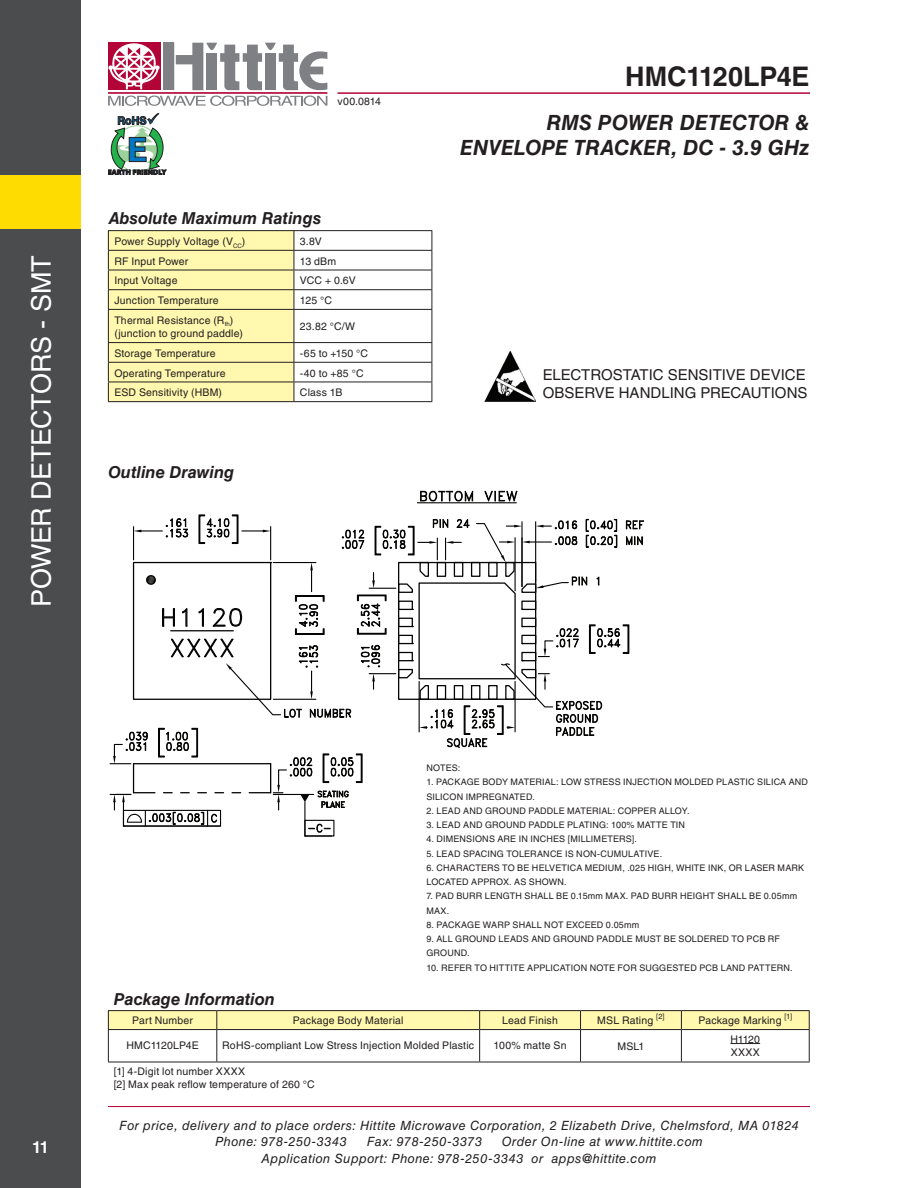
<style>
.page{position:relative;width:918px;height:1188px;background:#fff}
.page>*{position:absolute;margin:0;border:0;box-sizing:border-box;transform-origin:0 0}
.t1{font:27px "Helvetica LT Std";letter-spacing:-.015em;color:#fff}
.t2{font:700 27px "Helvetica LT Std";letter-spacing:-.005em;color:#231f20}
.t3{font:italic 700 21px/25.2px "Helvetica LT Std";letter-spacing:-.005em;color:#231f20;text-align:right}
.t4{font:italic 700 16.5px "Helvetica LT Std";color:#231f20}
.t5{font:700 16.5px "Helvetica LT Std";color:#fff}
.t6{font:15px/18px "Helvetica LT Std";letter-spacing:-.005em;color:#231f20}
.t7{font:italic 12.75px/16.5px "Helvetica LT Std";letter-spacing:.035em;color:#231f20}
.t8{font:10.5px/13.5px "Helvetica LT Std";letter-spacing:.015em;color:#231f20}
.t9{font:9px/14.2px "Helvetica LT Std";letter-spacing:.015em;color:#231f20}
</style>
<div class="page">
<hr style="left:108px;top:1106px;width:702px;height:1px;background:#b30437">
<hr style="left:338px;top:92px;width:472px;height:2px;background:#b30437">
<div style="left:163px;top:43px;width:11px;height:47px;background:#7e8083"></div>
<div style="left:108px;top:43px;width:52px;height:47px;background:#b30437"></div>
<hr style="left:108px;top:92px;width:219px;height:2px;background:#b30437">
<svg style="left:176px;top:43px;width:151px;height:47px"></svg>
<svg style="left:108px;top:96px;width:219px;height:10px"></svg>
<svg style="left:108px;top:43px;width:52px;height:46px"></svg>
<svg style="left:108px;top:113px;width:58px;height:62px"></svg>
<div style="left:0;top:0;width:81px;height:1188px;background:#4b4c4d"></div>
<div style="left:0;top:175px;width:81px;height:54px;background:#ffdc01"></div>
<hr style="left:108px;top:1010px;width:109px;height:1px;background:#231f20">
<hr style="left:217px;top:1010px;width:263px;height:1px;background:#231f20">
<hr style="left:480px;top:1010px;width:101px;height:1px;background:#231f20">
<hr style="left:581px;top:1010px;width:100px;height:1px;background:#231f20">
<hr style="left:681px;top:1010px;width:129px;height:1px;background:#231f20">
<svg style="left:108px;top:1011px;width:702px;height:18px;background:#faf4ab"></svg>
<hr style="left:108px;top:1029px;width:109px;height:1px;background:#231f20">
<hr style="left:108px;top:1030px;width:1px;height:32px;background:#231f20">
<hr style="left:217px;top:1029px;width:263px;height:1px;background:#231f20">
<hr style="left:216px;top:1030px;width:1px;height:32px;background:#231f20">
<hr style="left:480px;top:1029px;width:101px;height:1px;background:#231f20">
<hr style="left:479px;top:1030px;width:1px;height:32px;background:#231f20">
<hr style="left:581px;top:1029px;width:100px;height:1px;background:#231f20">
<hr style="left:580px;top:1030px;width:1px;height:32px;background:#231f20">
<hr style="left:681px;top:1029px;width:129px;height:1px;background:#231f20">
<hr style="left:681px;top:1030px;width:1px;height:32px;background:#231f20">
<hr style="left:809px;top:1030px;width:1px;height:32px;background:#231f20">
<hr style="left:108px;top:1062px;width:109px;height:1px;background:#231f20">
<hr style="left:217px;top:1062px;width:263px;height:1px;background:#231f20">
<hr style="left:480px;top:1062px;width:101px;height:1px;background:#231f20">
<hr style="left:581px;top:1062px;width:100px;height:1px;background:#231f20">
<hr style="left:681px;top:1062px;width:129px;height:1px;background:#231f20">
<svg style="left:731px;top:1043px;width:29px;height:1px"></svg>
<hr style="left:108px;top:230px;width:186px;height:1px;background:#231f20">
<hr style="left:294px;top:230px;width:138px;height:1px;background:#231f20">
<hr style="left:294px;top:250px;width:138px;height:1px;background:#231f20">
<hr style="left:294px;top:270px;width:138px;height:1px;background:#231f20">
<hr style="left:294px;top:289px;width:138px;height:1px;background:#231f20">
<svg style="left:432px;top:231px;width:1px;height:78px"></svg>
<hr style="left:294px;top:309px;width:138px;height:1px;background:#231f20">
<hr style="left:432px;top:310px;width:1px;height:32px;background:#231f20">
<hr style="left:294px;top:342px;width:138px;height:1px;background:#231f20">
<hr style="left:294px;top:362px;width:138px;height:1px;background:#231f20">
<hr style="left:294px;top:382px;width:138px;height:1px;background:#231f20">
<svg style="left:108px;top:231px;width:187px;height:170px;background:#f3eca6"></svg>
<svg style="left:432px;top:343px;width:1px;height:58px"></svg>
<hr style="left:108px;top:401px;width:186px;height:1px;background:#231f20">
<hr style="left:294px;top:401px;width:138px;height:1px;background:#231f20">
<svg style="left:420px;top:490px;width:54px;height:12px"></svg>
<svg style="left:483px;top:490px;width:35px;height:14px"></svg>
<hr style="left:417px;top:502px;width:99px;height:1px;background:#040503">
<svg style="left:110px;top:514px;width:534px;height:323px"></svg>
<hr style="left:171px;top:630px;width:62px;height:1px;background:#040503">
<img style="left:484px;top:350px;width:52px;height:52px">
<h1 class="t1" style="left:26px;top:607px;width:353px;rotate:-90deg">POWER DETECTORS - SMT</h1>
<p class="t8" style="left:338px;top:94px;width:45px">v00.0814</p>
<h3 class="t4" style="left:108px;top:208px;width:214px">Absolute Maximum Ratings</h3>
<p class="t8" style="left:114px;top:234px;width:133px">Power Supply Voltage (V<sub>cc</sub>)</p>
<p class="t8" style="left:300px;top:234px;width:23px">3.8V</p>
<p class="t8" style="left:114px;top:254px;width:76px">RF Input Power</p>
<p class="t8" style="left:300px;top:254px;width:38px">13 dBm</p>
<p class="t8" style="left:114px;top:274px;width:65px">Input Voltage</p>
<p class="t8" style="left:300px;top:274px;width:57px">VCC + 0.6V</p>
<p class="t8" style="left:114px;top:294px;width:106px">Junction Temperature</p>
<p class="t8" style="left:300px;top:294px;width:34px">125 °C</p>
<p class="t8" style="left:114px;top:313px;width:130px">Thermal Resistance (R<sub>th</sub>) (junction to ground paddle)</p>
<p class="t8" style="left:300px;top:320px;width:57px">23.82 °C/W</p>
<p class="t8" style="left:114px;top:346px;width:103px">Storage Temperature</p>
<p class="t8" style="left:300px;top:346px;width:70px">-65 to +150 °C</p>
<p class="t8" style="left:114px;top:366px;width:113px">Operating Temperature</p>
<p class="t8" style="left:300px;top:366px;width:65px">-40 to +85 °C</p>
<p class="t8" style="left:114px;top:386px;width:109px">ESD Sensitivity (HBM)</p>
<p class="t8" style="left:300px;top:386px;width:44px">Class 1B</p>
<h3 class="t4" style="left:108px;top:463px;width:128px">Outline Drawing</h3>
<h1 class="t2" style="left:625px;top:60px;width:186px">HMC1120LP4E</h1>
<h2 class="t3" style="left:460px;top:109px;width:351px">RMS POWER DETECTOR &amp;<br>ENVELOPE TRACKER, DC - 3.9 GHz</h2>
<h3 class="t6" style="left:543px;top:366px;width:266px">ELECTROSTATIC SENSITIVE DEVICE<br>OBSERVE HANDLING PRECAUTIONS</h3>
<h3 class="t5" style="left:32px;top:1138px;width:18px">11</h3>
<p class="t9" style="left:426px;top:761px;width:35px">NOTES:</p>
<p class="t9" style="left:426px;top:775px;width:383px">1. PACKAGE BODY MATERIAL: LOW STRESS INJECTION MOLDED PLASTIC SILICA AND<br>SILICON IMPREGNATED.</p>
<p class="t9" style="left:426px;top:804px;width:265px">2. LEAD AND GROUND PADDLE MATERIAL: COPPER ALLOY.</p>
<p class="t9" style="left:426px;top:818px;width:260px">3. LEAD AND GROUND PADDLE PLATING: 100% MATTE TIN</p>
<p class="t9" style="left:426px;top:832px;width:212px">4. DIMENSIONS ARE IN INCHES [MILLIMETERS].</p>
<p class="t9" style="left:426px;top:846px;width:237px">5. LEAD SPACING TOLERANCE IS NON-CUMULATIVE.</p>
<p class="t9" style="left:426px;top:861px;width:379px">6. CHARACTERS TO BE HELVETICA MEDIUM, .025 HIGH, WHITE INK, OR LASER MARK<br>LOCATED APPROX. AS SHOWN.</p>
<p class="t9" style="left:426px;top:889px;width:372px">7. PAD BURR LENGTH SHALL BE 0.15mm MAX. PAD BURR HEIGHT SHALL BE 0.05mm<br>MAX.</p>
<p class="t9" style="left:426px;top:918px;width:214px">8. PACKAGE WARP SHALL NOT EXCEED 0.05mm</p>
<p class="t9" style="left:426px;top:932px;width:355px">9. ALL GROUND LEADS AND GROUND PADDLE MUST BE SOLDERED TO PCB RF<br>GROUND.</p>
<p class="t9" style="left:426px;top:960px;width:368px">10. REFER TO HITTITE APPLICATION NOTE FOR SUGGESTED PCB LAND PATTERN.</p>
<h3 class="t4" style="left:114px;top:989px;width:163px">Package Information</h3>
<p class="t8" style="left:132px;top:1013px;width:62px">Part Number</p>
<p class="t8" style="left:293px;top:1013px;width:112px">Package Body Material</p>
<p class="t8" style="left:502px;top:1013px;width:57px">Lead Finish</p>
<p class="t8" style="left:597px;top:1013px;width:69px">MSL Rating <sup>[2]</sup></p>
<p class="t8" style="left:698px;top:1013px;width:95px">Package Marking <sup>[1]</sup></p>
<p class="t8" style="left:126px;top:1039px;width:74px">HMC1120LP4E</p>
<p class="t8" style="left:222px;top:1039px;width:254px">RoHS-compliant Low Stress Injection Molded Plastic</p>
<p class="t8" style="left:494px;top:1039px;width:74px">100% matte Sn</p>
<p class="t8" style="left:617px;top:1039px;width:29px">MSL1</p>
<p class="t8" style="left:731px;top:1032px;width:31px">H1120<br>XXXX</p>
<p class="t8" style="left:114px;top:1064px;width:203px">[1] 4-Digit lot number XXXX<br>[2] Max peak reflow temperature of 260 °C</p>
<h3 class="t7" style="left:215px;top:1117px;width:585px;text-indent:-96px">For price, delivery and to place orders: Hittite Microwave Corporation, 2 Elizabeth Drive, Chelmsford, MA 01824<br>Phone: 978-250-3343</h3>
<h3 class="t7" style="left:262px;top:1133px;width:443px;text-indent:240px">Order On-line at www.hittite.com<br>Application Support: Phone: 978-250-3343 or apps@hittite.com</h3>
<h3 class="t7" style="left:367px;top:1133px;width:117px">Fax: 978-250-3373</h3>
</div>
